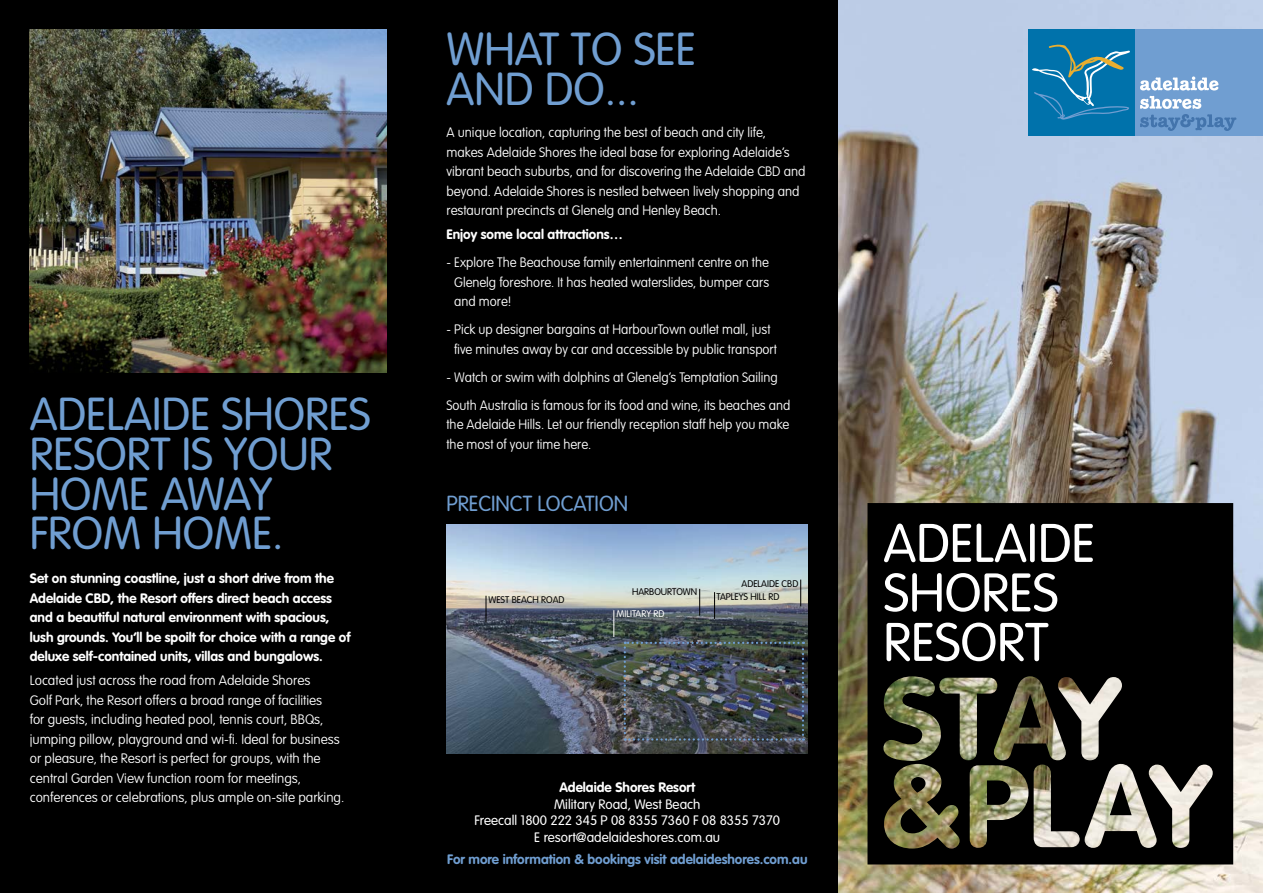
<style>
.page{position:relative;width:1263px;height:893px;background:#fff}
.page>*{position:absolute;margin:0;border:0;box-sizing:border-box;transform-origin:0 0}
.t1{font:300 53.4px/49.5px "VAG Rounded";color:#fff}
.t2{font:300 45.45px/39.6px "VAG Rounded";color:#709ed1}
.t3{font:300 21.45px "VAG Rounded";color:#709ed1}
.t4{font:100 13.5px/19.5px "VAG Rounded";color:#fff}
.t5{font:700 13.5px/19.5px "VAG Rounded";color:#fff}
.t6{font:300 13.5px/16.5px "VAG Rounded";color:#fff;text-align:center}
.t7{font:700 13.5px "VAG Rounded";color:#709ed1}
.t8{font:300 9.45px "VAG Rounded";color:#000}
.t9{font:300 9.45px "VAG Rounded";color:#fff}
</style>
<div class="page">
<img style="left:838px;top:0;width:425px;height:893px">
<div style="left:0;top:0;width:838px;height:893px;background:#000"></div>
<img style="left:30px;top:30px;width:357px;height:342px">
<img style="left:446px;top:525px;width:362px;height:228px">
<svg style="left:613px;top:610px;width:1px;height:27px"></svg>
<svg style="left:486px;top:596px;width:1px;height:26px"></svg>
<svg style="left:699px;top:589px;width:1px;height:27px"></svg>
<svg style="left:800px;top:580px;width:1px;height:26px"></svg>
<svg style="left:714px;top:592px;width:1px;height:27px"></svg>
<div style="left:1135px;top:30px;width:128px;height:106px;background:#709ed1"></div>
<svg style="left:1140px;top:76px;width:96px;height:55px"></svg>
<div style="left:1029px;top:30px;width:106px;height:106px;background:#0072ab"></div>
<svg style="left:1032px;top:44px;width:98px;height:76px"></svg>
<svg style="left:867px;top:503px;width:366px;height:361px;background:#1f1e18"></svg>
<img style="left:624px;top:642px;width:180px;height:99px">
<h2 class="t2" style="left:30px;top:394px;width:343px">ADELAIDE SHORES<br>RESORT IS YOUR<br>HOME AWAY<br>FROM HOME.</h2>
<p class="t5" style="left:30px;top:569px;width:322px">Set on stunning coastline, just a short drive from the Adelaide CBD, the Resort offers direct beach access and a beautiful natural environment with spacious, lush grounds. You’ll be spoilt for choice with a range of deluxe self-contained units, villas and bungalows.</p>
<p class="t4" style="left:30px;top:671px;width:316px">Located just across the road from Adelaide Shores<br>Golf Park, the Resort offers a broad range of facilities<br>for guests, including heated pool, tennis court, BBQs, jumping pillow, playground and wi-fi. Ideal for business or pleasure, the Resort is perfect for groups, with the central Garden View function room for meetings, conferences or celebrations, plus ample on-site parking.</p>
<h2 class="t2" style="left:446px;top:30px;width:251px">WHAT TO SEE<br>AND DO...</h2>
<p class="t4" style="left:446px;top:123px;width:361px">A unique location, capturing the best of beach and city life, makes Adelaide Shores the ideal base for exploring Adelaide’s vibrant beach suburbs, and for discovering the Adelaide CBD and beyond. Adelaide Shores is nestled between lively shopping and restaurant precincts at Glenelg and Henley Beach.</p>
<p class="t5" style="left:446px;top:224px;width:178px">Enjoy some local attractions…</p>
<p class="t4" style="left:454px;top:253px;width:316px;text-align:justify;text-indent:-8px">- Explore The Beachouse family entertainment centre on the Glenelg foreshore. It has heated waterslides, bumper cars and more!</p>
<p class="t4" style="left:446px;top:320px;width:332px;text-align:center">- Pick up designer bargains at HarbourTown outlet mall, just five minutes away by car and accessible by public transport</p>
<p class="t4" style="left:446px;top:363px;width:345px;line-height:28px">- Watch or swim with dolphins at Glenelg’s Temptation Sailing<br>South Australia is famous for its food and wine, its beaches and</p>
<p class="t4" style="left:446px;top:415px;width:344px">the Adelaide Hills. Let our friendly reception staff help you make the most of your time here.</p>
<h3 class="t3" style="left:446px;top:492px;width:183px">PRECINCT LOCATION</h3>
<p class="t8" style="left:741px;top:578px;width:58px">ADELAIDE CBD</p>
<p class="t8" style="left:632px;top:587px;width:67px">HARBOURTOWN</p>
<p class="t8" style="left:488px;top:594px;width:78px">WEST BEACH ROAD</p>
<p class="t8" style="left:716px;top:591px;width:64px">TAPLEYS HILL RD</p>
<p class="t9" style="left:617px;top:608px;width:49px">MILITARY RD</p>
<p class="t5" style="left:559px;top:778px;width:137px">Adelaide Shores Resort</p>
<p class="t6" style="left:474px;top:796px;width:307px">Military Road, West Beach<br>Freecall 1800 222 345 P 08 8355 7360 F 08 8355 7370<br>E resort@adelaideshores.com.au</p>
<p class="t7" style="left:447px;top:852px;width:362px">For more information &amp; bookings visit adelaideshores.com.au</p>
<h1 class="t1" style="left:883px;top:518px;width:213px">ADELAIDE<br>SHORES<br>RESORT</h1>
</div>
